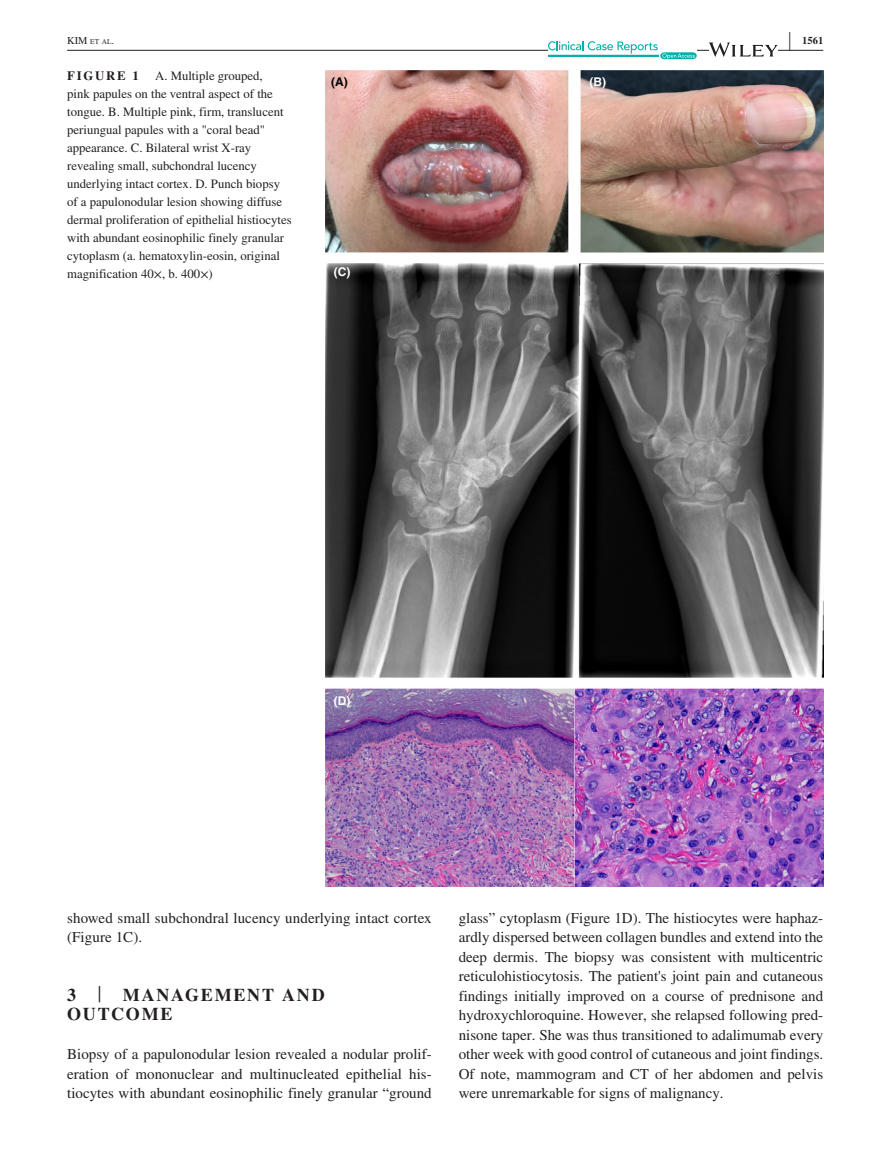
<style>
.page{position:relative;width:893px;height:1174px;background:#fff}
.page>*{position:absolute;margin:0;border:0;box-sizing:border-box;transform-origin:0 0}
.t1{font:700 25.95px "STIX";color:#231f20;scale:.36 1}
.t2{font:700 18px/19.5px "STIX";letter-spacing:.1em;color:#231f20}
.t3{font:15px/19.5px "STIX";color:#231f20;text-align:justify}
.t4{font:12.75px/18px "STIX";color:#231f20}
.t5{font:700 12.75px "STIX";letter-spacing:.14em;color:#231f20}
.t6{font:700 12px "Helvetica";color:#fff}
.t7{font:700 12px "Helvetica";color:#000}
.t8{font:10.5px "STIX";color:#231f20}
.t9{font:700 10.5px "STIX";color:#231f20}
.s1{font-size:7.35px}
.s2{font-weight:400;font-size:23.7px}
</style>
<div class="page">
<hr style="left:67px;top:50px;width:756px;height:1px;background:#231f20">
<svg style="left:548px;top:41px;width:149px;height:18px"></svg>
<svg style="left:709px;top:42px;width:69px;height:15px"></svg>
<img style="left:325px;top:70px;width:498px;height:817px">
<h1 class="t1" style="left:789px;top:26px;width:7px">|</h1>
<p class="t8" style="left:67px;top:33px;width:49px">KIM <span class="s1">et al</span>.</p>
<p class="t9" style="left:802px;top:34px;width:22px">1561</p>
<p class="t5" style="left:67px;top:68px;width:73px">FIGURE 1</p>
<p class="t4" style="left:67px;top:67px;width:226px;text-indent:88px">A. Multiple grouped,<br>pink papules on the ventral aspect of the tongue. B. Multiple pink, firm, translucent periungual papules with a "coral bead" appearance. C. Bilateral wrist X-ray revealing small, subchondral lucency underlying intact cortex. D. Punch biopsy of a papulonodular lesion showing diffuse dermal proliferation of epithelial histiocytes with abundant eosinophilic finely granular cytoplasm (a. hematoxylin-eosin, original magnification 40×, b. 400×)</p>
<p class="t7" style="left:331px;top:74px;width:18px">(A)</p>
<p class="t6" style="left:589px;top:74px;width:18px">(B)</p>
<p class="t6" style="left:334px;top:265px;width:18px">(C)</p>
<p class="t6" style="left:334px;top:693px;width:18px">(D)</p>
<p class="t3" style="left:67px;top:908px;width:366px">showed small subchondral lucency underlying intact cortex (Figure 1C).</p>
<p class="t2" style="left:67px;top:984px;width:259px">3 <span class="s2">|</span> MANAGEMENT AND<br>OUTCOME</p>
<p class="t3" style="left:67px;top:1045px;width:366px">Biopsy of a papulonodular lesion revealed a nodular prolif&shy;eration of mononuclear and multinucleated epithelial his&shy;tiocytes with abundant eosinophilic finely granular “ground</p>
<p class="t3" style="left:459px;top:908px;width:366px">glass” cytoplasm (Figure 1D). The histiocytes were haphaz&shy;ardly dispersed between collagen bundles and extend into the deep dermis. The biopsy was consistent with multicentric reticulohistiocytosis. The patient's joint pain and cutaneous findings initially improved on a course of prednisone and hydroxychloroquine. However, she relapsed following pred&shy;nisone taper. She was thus transitioned to adalimumab every other week with good control of cutaneous and joint findings.<br>Of note, mammogram and CT of her abdomen and pelvis were unremarkable for signs of malignancy.</p>
</div>
